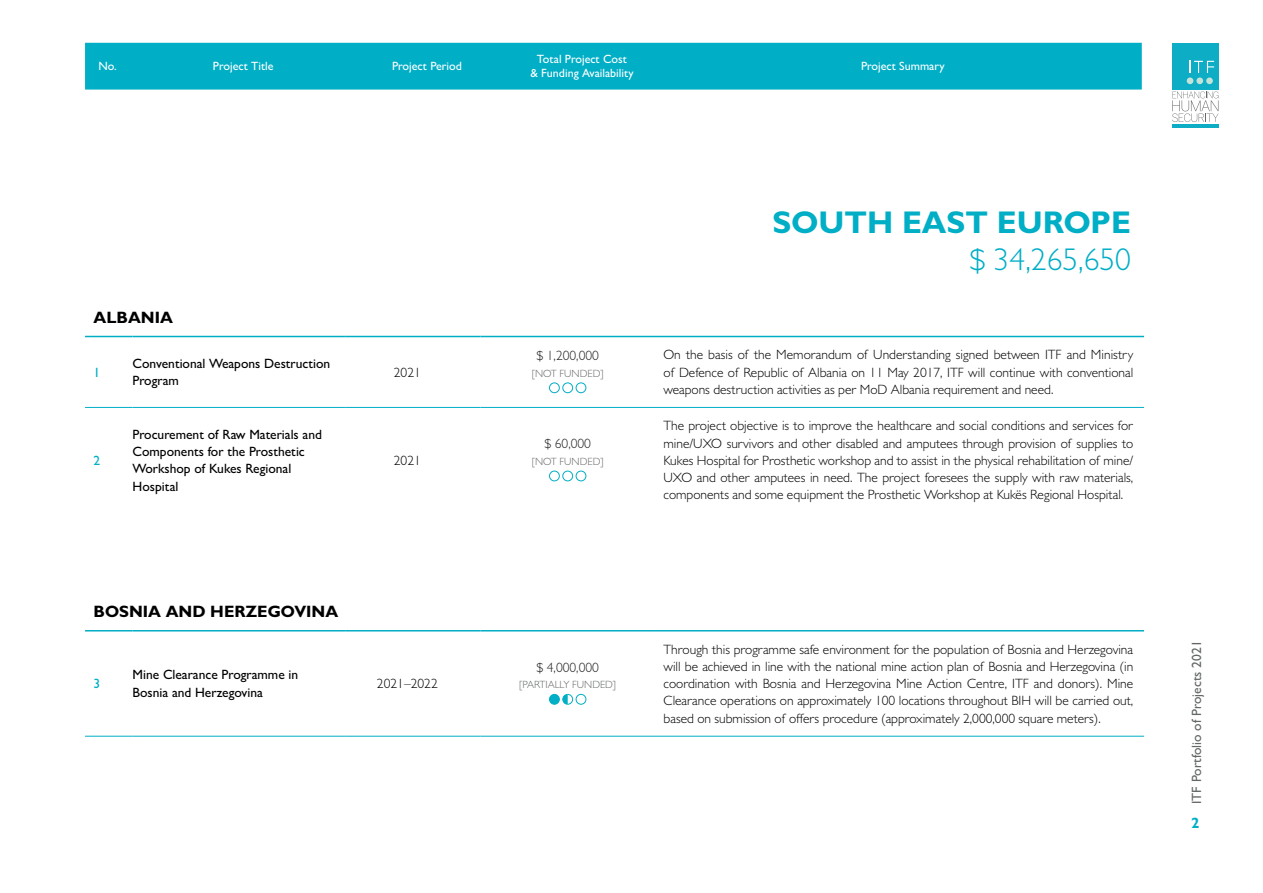
<style>
.page{position:relative;width:1263px;height:893px;background:#fff}
.page>*{position:absolute;margin:0;border:0;box-sizing:border-box;transform-origin:0 0}
.t1{font:700 31.5px "Gill Sans";color:#00aec6}
.t2{font:300 31.5px "Gill Sans";color:#00aec6}
.t3{font:700 16.5px "Gill Sans";color:#000}
.t4{font:700 15px "Gill Sans";color:#00aec6}
.t5{font:300 13.5px/17.2px "Gill Sans";color:#000;text-align:justify}
.t6{font:500 13.5px/17.2px "Gill Sans";color:#000}
.t7{font:300 13.5px "Gill Sans";color:#231f20}
.t8{font:500 13.5px "Gill Sans";color:#636767}
.t9{font:500 13.5px "Gill Sans";color:#00aec6}
.t10{font:500 12px/14.4px "Gill Sans";color:#fff;text-align:center}
.t11{font:300 10.5px "Gill Sans";color:#636767}
</style>
<div class="page">
<div style="left:1172px;top:43px;width:47px;height:47px;background:#0dadc5"></div>
<svg style="left:1187px;top:61px;width:27px;height:23px"></svg>
<svg style="left:1172px;top:91px;width:46px;height:31px"></svg>
<hr style="left:1172px;top:124px;width:47px;height:3px;background:#0dadc5">
<hr style="left:85px;top:407px;width:48px;height:1px;background:#00aec6">
<hr style="left:133px;top:407px;width:212px;height:1px;background:#00aec6">
<hr style="left:345px;top:407px;width:135px;height:1px;background:#00aec6">
<hr style="left:480px;top:407px;width:175px;height:1px;background:#00aec6">
<hr style="left:655px;top:407px;width:489px;height:1px;background:#00aec6">
<hr style="left:85px;top:336px;width:48px;height:1px;background:#00aec6">
<hr style="left:133px;top:336px;width:212px;height:1px;background:#00aec6">
<hr style="left:345px;top:336px;width:135px;height:1px;background:#00aec6">
<hr style="left:480px;top:336px;width:175px;height:1px;background:#00aec6">
<hr style="left:655px;top:336px;width:489px;height:1px;background:#00aec6">
<div style="left:549px;top:382px;width:11px;height:11px;border:1px solid #00aec6;border-radius:50%"></div>
<div style="left:562px;top:382px;width:11px;height:11px;border:1px solid #00aec6;border-radius:50%"></div>
<div style="left:576px;top:382px;width:10px;height:11px;border:1px solid #00aec6;border-radius:50%"></div>
<div style="left:549px;top:471px;width:11px;height:10px;border:1px solid #00aec6;border-radius:50%"></div>
<div style="left:562px;top:471px;width:11px;height:10px;border:1px solid #00aec6;border-radius:50%"></div>
<div style="left:576px;top:471px;width:10px;height:10px;border:1px solid #00aec6;border-radius:50%"></div>
<div style="left:85px;top:43px;width:1057px;height:47px;background:#00aec6"></div>
<hr style="left:85px;top:736px;width:48px;height:1px;background:#00aec6">
<hr style="left:133px;top:736px;width:212px;height:1px;background:#00aec6">
<hr style="left:345px;top:736px;width:135px;height:1px;background:#00aec6">
<hr style="left:480px;top:736px;width:175px;height:1px;background:#00aec6">
<hr style="left:655px;top:736px;width:489px;height:1px;background:#00aec6">
<hr style="left:85px;top:630px;width:48px;height:1px;background:#00aec6">
<hr style="left:133px;top:630px;width:212px;height:1px;background:#00aec6">
<hr style="left:345px;top:630px;width:135px;height:1px;background:#00aec6">
<hr style="left:480px;top:630px;width:175px;height:1px;background:#00aec6">
<hr style="left:655px;top:630px;width:489px;height:1px;background:#00aec6">
<div style="left:549px;top:694px;width:10px;height:10px;background:#00aec6;border-radius:50%"></div>
<div style="left:549px;top:694px;width:11px;height:11px;border:1px solid #00aec6;border-radius:50%"></div>
<svg style="left:562px;top:694px;width:11px;height:11px"></svg>
<div style="left:576px;top:694px;width:10px;height:11px;border:1px solid #00aec6;border-radius:50%"></div>
<p class="t10" style="left:98px;top:59px;width:20px">No.</p>
<p class="t10" style="left:213px;top:59px;width:62px">Project Title</p>
<p class="t10" style="left:392px;top:59px;width:71px">Project Period</p>
<p class="t10" style="left:530px;top:52px;width:105px">Total Project Cost<br>&amp; Funding Availability</p>
<p class="t10" style="left:861px;top:59px;width:85px">Project Summary</p>
<p class="t3" style="left:94px;top:307px;width:81px">ALBANIA</p>
<p class="t9" style="left:94px;top:364px;width:8px">1</p>
<p class="t6" style="left:133px;top:355px;width:199px">Conventional Weapons Destruction<br>Program</p>
<p class="t5" style="left:394px;top:363px;width:28px">2021</p>
<p class="t9" style="left:94px;top:452px;width:8px">2</p>
<p class="t6" style="left:133px;top:426px;width:191px">Procurement of Raw Materials and<br>Components for the Prosthetic<br>Workshop of Kukes Regional<br>Hospital</p>
<p class="t3" style="left:94px;top:601px;width:246px">BOSNIA AND HERZEGOVINA</p>
<p class="t5" style="left:394px;top:451px;width:28px">2021</p>
<p class="t9" style="left:94px;top:675px;width:8px">3</p>
<p class="t6" style="left:133px;top:666px;width:167px">Mine Clearance Programme in<br>Bosnia and Herzegovina</p>
<p class="t5" style="left:377px;top:675px;width:62px">2021–2022</p>
<p class="t7" style="left:536px;top:347px;width:64px">$ 1,200,000</p>
<p class="t11" style="left:532px;top:367px;width:73px">[NOT FUNDED]</p>
<p class="t7" style="left:544px;top:436px;width:48px">$ 60,000</p>
<p class="t11" style="left:532px;top:455px;width:73px">[NOT FUNDED]</p>
<h1 class="t1" style="left:772px;top:202px;width:360px">SOUTH EAST EUROPE</h1>
<h1 class="t2" style="left:969px;top:241px;width:163px">$ 34,265,650</h1>
<p class="t5" style="left:663px;top:346px;width:471px">On the basis of the Memorandum of Understanding signed between ITF and Ministry of Defence of Republic of Albania on 11 May 2017, ITF will continue with conventional weapons destruction activities as per MoD Albania requirement and need.</p>
<p class="t5" style="left:663px;top:417px;width:471px">The project objective is to improve the healthcare and social conditions and services for mine/UXO survivors and other disabled and amputees through provision of supplies to Kukes Hospital for Prosthetic workshop and to assist in the physical rehabilitation of mine/ UXO and other amputees in need. The project foresees the supply with raw materials, components and some equipment the Prosthetic Workshop at Kukës Regional Hospital.</p>
<p class="t7" style="left:536px;top:659px;width:64px">$ 4,000,000</p>
<p class="t11" style="left:519px;top:679px;width:98px">[PARTIALLY FUNDED]</p>
<p class="t5" style="left:663px;top:640px;width:471px">Through this programme safe environment for the population of Bosnia and Herzegovina will be achieved in line with the national mine action plan of Bosnia and Herzegovina (in coordination with Bosnia and Herzegovina Mine Action Centre, ITF and donors). Mine Clearance operations on approximately 100 locations throughout BIH will be carried out, based on submission of offers procedure (approximately 2,000,000 square meters).</p>
<p class="t8" style="left:1188px;top:804px;width:165px;rotate:-90deg">ITF Portfolio of Projects 2021</p>
<p class="t4" style="left:1191px;top:814px;width:10px">2</p>
</div>
